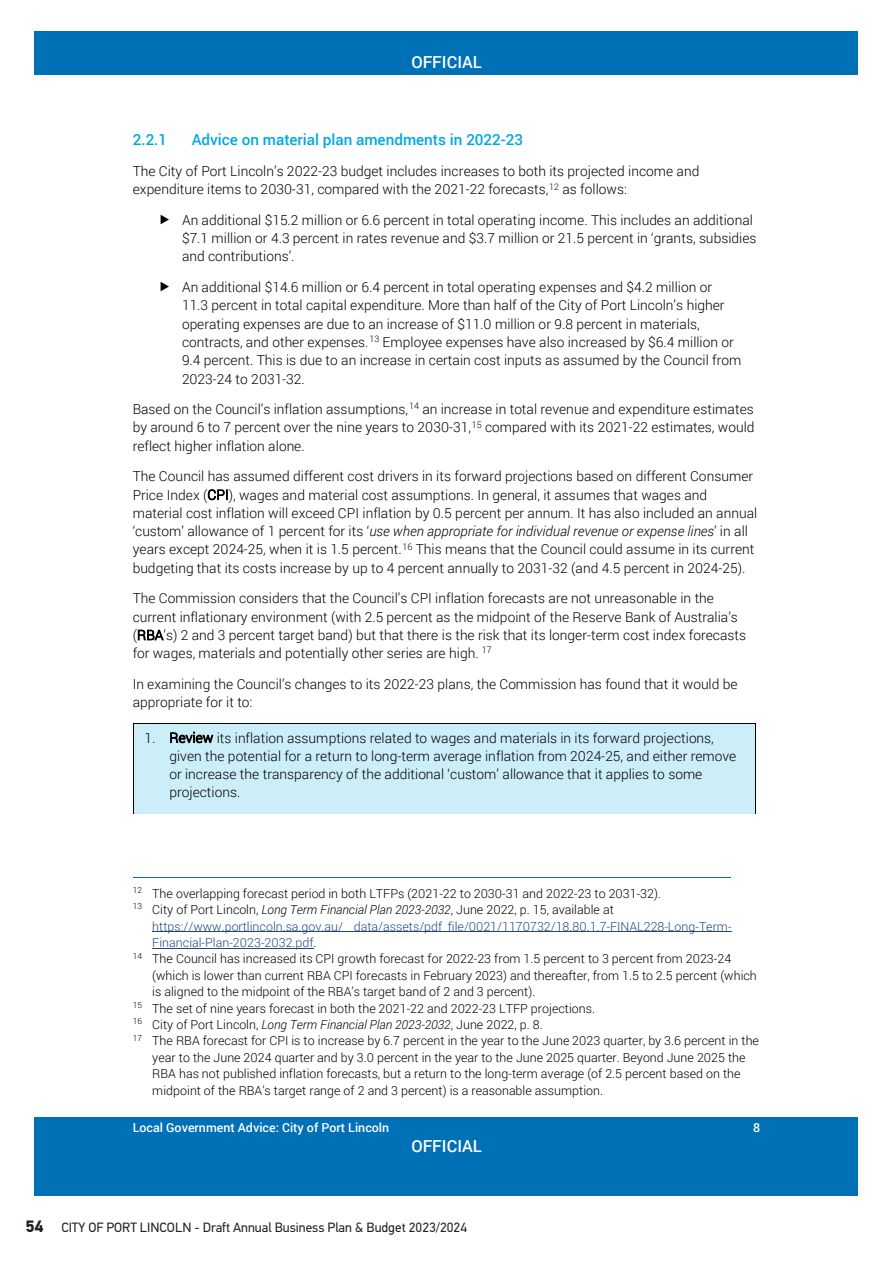
<style>
.page{position:relative;width:893px;height:1263px;background:#fff}
.page>*{position:absolute;margin:0;border:0;box-sizing:border-box;transform-origin:0 0}
.t1{font:500 16.65px "Roboto";color:#fff}
.t2{font:500 15.3px "Roboto";color:#00a8e3}
.t3{font:300 13.8px/18.3px "Roboto";color:#000}
.t4{font:13.5px "PFDIN Text Pro";color:#231f20}
.t5{font:300 12.45px "Roboto";letter-spacing:.005em;color:#000}
.t6{font:300 12.45px "Roboto";color:#1f497d}
.t7{font:500 12.45px "Roboto";color:#fff}
.s1{font-style:italic}
.s2{color:#000}
.s3{font-weight:700;font-size:16.5px}
</style>
<div class="page">
<div style="left:35px;top:31px;width:823px;height:44px;background:#0070b7"></div>
<div style="left:35px;top:1118px;width:823px;height:78px;background:#0070b7"></div>
<div style="left:134px;top:724px;width:621px;height:22px;background:#cceef9"></div>
<hr style="left:134px;top:723px;width:621px;height:1px;background:#000">
<div style="left:134px;top:746px;width:621px;height:19px;background:#cceef9"></div>
<div style="left:134px;top:765px;width:621px;height:18px;background:#cceef9"></div>
<svg style="left:755px;top:723px;width:1px;height:60px"></svg>
<div style="left:134px;top:783px;width:621px;height:31px;background:#cceef9"></div>
<hr style="left:134px;top:783px;width:1px;height:31px;background:#000">
<hr style="left:755px;top:783px;width:1px;height:31px;background:#000">
<hr style="left:133px;top:877px;width:597px;height:1px;background:#0271a0">
<hr style="left:152px;top:931px;width:579px;height:1px;background:#1f497d">
<hr style="left:152px;top:948px;width:162px;height:1px;background:#1f497d">
<p class="t1" style="left:411px;top:50px;width:72px">OFFICIAL</p>
<p class="t2" style="left:133px;top:129px;width:36px">2.2.1</p>
<p class="t2" style="left:192px;top:129px;width:333px">Advice on material plan amendments in 2022-23</p>
<p class="t3" style="left:133px;top:162px;width:568px">The City of Port Lincoln’s 2022-23 budget includes increases to both its projected income and expenditure items to 2030-31, compared with the 2021-22 forecasts,<sup>12</sup> as follows:</p>
<p class="t3" style="left:182px;top:210px;width:576px">An additional $15.2 million or 6.6 percent in total operating income. This includes an additional $7.1 million or 4.3 percent in rates revenue and $3.7 million or 21.5 percent in ‘grants, subsidies and contributions’.</p>
<p class="t3" style="left:182px;top:278px;width:561px">An additional $14.6 million or 6.4 percent in total operating expenses and $4.2 million or 11.3 percent in total capital expenditure. More than half of the City of Port Lincoln’s higher operating expenses are due to an increase of $11.0 million or 9.8 percent in materials, contracts, and other expenses.<sup>13</sup> Employee expenses have also increased by $6.4 million or 9.4 percent. This is due to an increase in certain cost inputs as assumed by the Council from 2023-24 to 2031-32.</p>
<p class="t3" style="left:133px;top:400px;width:623px;text-align:justify">Based on the Council’s inflation assumptions,<sup>14</sup> an increase in total revenue and expenditure estimates by around 6 to 7 percent over the nine years to 2030-31,<sup>15</sup> compared with its 2021-22 estimates, would reflect higher inflation alone.</p>
<p class="t3" style="left:133px;top:467px;width:626px">The Council has assumed different cost drivers in its forward projections based on different Consumer Price Index (CPI), wages and material cost assumptions. In general, it assumes that wages and material cost inflation will exceed CPI inflation by 0.5 percent per annum. It has also included an annual ‘custom’ allowance of 1 percent for its ‘<span class="s1">use when appropriate for individual revenue or expense lines</span>’ in all years except 2024-25, when it is 1.5 percent.<sup>16</sup> This means that the Council could assume in its current budgeting that its costs increase by up to 4 percent annually to 2031-32 (and 4.5 percent in 2024-25).</p>
<p class="t3" style="left:133px;top:589px;width:615px">The Commission considers that the Council’s CPI inflation forecasts are not unreasonable in the current inflationary environment (with 2.5 percent as the midpoint of the Reserve Bank of Australia’s (RBA’s) 2 and 3 percent target band) but that there is the risk that its longer-term cost index forecasts for wages, materials and potentially other series are high. <sup>17</sup></p>
<p class="t3" style="left:133px;top:674px;width:606px">In examining the Council’s changes to its 2022-23 plans, the Commission has found that it would be appropriate for it to:</p>
<p class="t3" style="left:169px;top:728px;width:568px;text-indent:-25px">1. Review its inflation assumptions related to wages and materials in its forward projections, given the potential for a return to long-term average inflation from 2024-25, and either remove or increase the transparency of the additional ‘custom’ allowance that it applies to some projections.</p>
<p class="t5" style="left:133px;top:885px;width:530px"><sup>12</sup> The overlapping forecast period in both LTFPs (2021-22 to 2030-31 and 2022-23 to 2031-32).</p>
<p class="t5" style="left:133px;top:901px;width:483px"><sup>13</sup> City of Port Lincoln, <span class="s1">Long Term Financial Plan 2023-2032</span>, June 2022, p. 15, available at</p>
<p class="t6" style="left:152px;top:917px;width:581px">https://www.portlincoln.sa.gov.au/__data/assets/pdf_file/0021/1170732/18.80.1.7-FINAL228-Long-Term-</p>
<p class="t6" style="left:152px;top:934px;width:166px">Financial-Plan-2023-2032.pdf<span class="s2">.</span></p>
<p class="t5" style="left:133px;top:950px;width:600px"><sup>14</sup> The Council has increased its CPI growth forecast for 2022-23 from 1.5 percent to 3 percent from 2023-24</p>
<p class="t5" style="left:152px;top:967px;width:606px">(which is lower than current RBA CPI forecasts in February 2023) and thereafter, from 1.5 to 2.5 percent (which</p>
<p class="t5" style="left:152px;top:983px;width:385px">is aligned to the midpoint of the RBA’s target band of 2 and 3 percent).</p>
<p class="t5" style="left:133px;top:999px;width:464px"><sup>15</sup> The set of nine years forecast in both the 2021-22 and 2022-23 LTFP projections.</p>
<p class="t5" style="left:133px;top:1016px;width:411px"><sup>16</sup> City of Port Lincoln, <span class="s1">Long Term Financial Plan 2023-2032</span>, June 2022, p. 8.</p>
<p class="t5" style="left:133px;top:1032px;width:628px"><sup>17</sup> The RBA forecast for CPI is to increase by 6.7 percent in the year to the June 2023 quarter, by 3.6 percent in the</p>
<p class="t5" style="left:152px;top:1049px;width:595px">year to the June 2024 quarter and by 3.0 percent in the year to the June 2025 quarter. Beyond June 2025 the</p>
<p class="t5" style="left:152px;top:1065px;width:590px">RBA has not published inflation forecasts, but a return to the long-term average (of 2.5 percent based on the</p>
<p class="t5" style="left:152px;top:1082px;width:452px">midpoint of the RBA’s target range of 2 and 3 percent) is a reasonable assumption.</p>
<p class="t7" style="left:133px;top:1118px;width:258px">Local Government Advice: City of Port Lincoln</p>
<p class="t7" style="left:753px;top:1118px;width:9px">8</p>
<p class="t1" style="left:411px;top:1135px;width:72px">OFFICIAL</p>
<p class="t4" style="left:26px;top:1219px;width:443px"><span class="s3">54</span> CITY OF PORT LINCOLN - Draft Annual Business Plan &amp; Budget 2023/2024</p>
</div>
